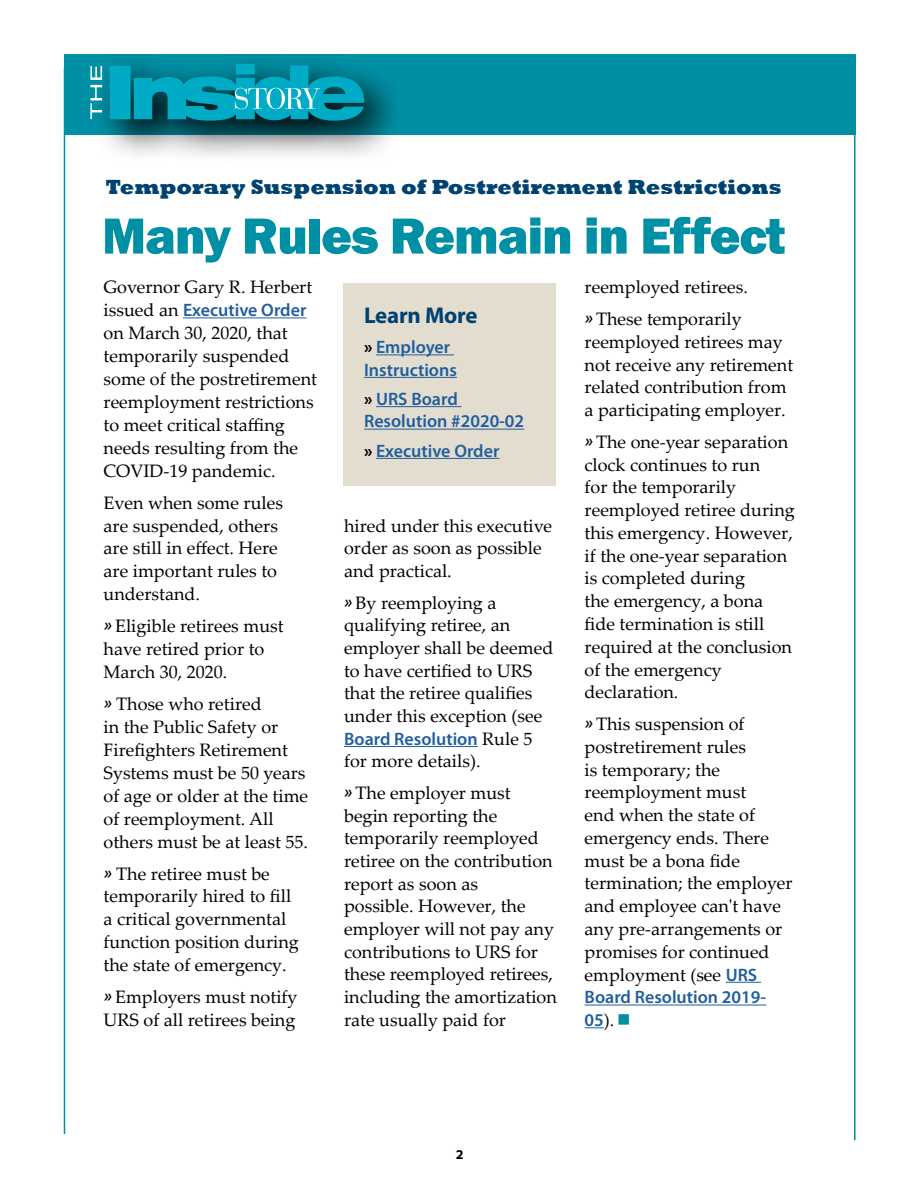
<style>
.page{position:relative;width:918px;height:1188px;background:#fff}
.page>*{position:absolute;margin:0;border:0;box-sizing:border-box;transform-origin:0 0}
.t1{font:800 52.5px "Franklin Gothic";letter-spacing:-.02em;color:#0090a5}
.t2{font:700 22.8px "Myriad Pro";letter-spacing:-.01em;color:#004270}
.t3{font:800 21px "Rockwell";color:#004270}
.t4{font:18px/22.8px "Palatino Linotype";color:#000}
.t5{font:600 18px/22.5px "Myriad Pro";color:#215e9e}
.t6{font:700 semi-expanded 13.5px "Myriad Pro";color:#000}
.s1{font-family:"Palatino Linotype";font-weight:400;color:#000}
.s2{font-family:"Myriad Pro";font-weight:600;font-style:italic}
.s3{font-weight:700;color:#000}
.s4{font-family:"Myriad Pro";font-weight:600;color:#215e9e}
.s5{color:#0090a5}
</style>
<div class="page">
<hr style="left:64px;top:68px;width:1px;height:1066px;background:#0090a5">
<div style="left:64px;top:54px;width:792px;height:81px;background:#0090a5"></div>
<svg style="left:100px;top:61px;width:295px;height:96px"></svg>
<svg style="left:110px;top:64px;width:254px;height:57px;background:#0896ab"></svg>
<svg style="left:90px;top:66px;width:12px;height:53px"></svg>
<hr style="left:854px;top:74px;width:2px;height:1066px;background:#0090a5">
<hr style="left:183px;top:317px;width:123px;height:1px;background:#215e9e">
<hr style="left:344px;top:746px;width:134px;height:1px;background:#215e9e">
<hr style="left:726px;top:982px;width:35px;height:1px;background:#215e9e">
<hr style="left:585px;top:1005px;width:181px;height:1px;background:#215e9e">
<svg style="left:585px;top:1027px;width:19px;height:1px"></svg>
<div style="left:343px;top:284px;width:213px;height:202px;background:#e3ddd0"></div>
<hr style="left:376px;top:354px;width:78px;height:1px;background:#215e9e">
<hr style="left:364px;top:377px;width:93px;height:1px;background:#215e9e">
<hr style="left:376px;top:406px;width:86px;height:1px;background:#215e9e">
<hr style="left:364px;top:429px;width:160px;height:1px;background:#215e9e">
<hr style="left:376px;top:458px;width:123px;height:1px;background:#215e9e">
<p class="t3" style="left:105px;top:175px;width:678px">Temporary Suspension of Postretirement Restrictions</p>
<h1 class="t1" style="left:102px;top:202px;width:685px">Many Rules Remain in Effect</h1>
<p class="t4" style="left:104px;top:275px;width:210px">Governor Gary R. Herbert</p>
<p class="t5" style="left:104px;top:298px;width:204px"><span class="s1">issued an</span> Executive Order</p>
<p class="t4" style="left:104px;top:321px;width:215px">on March 30, 2020, that temporarily suspended some of the postretirement reemployment restrictions to meet critical staffing needs resulting from the<br>COVID-19 pandemic.</p>
<p class="t4" style="left:104px;top:490px;width:181px">Even when some rules are suspended, others are still in effect. Here are important rules to understand.</p>
<p class="t4" style="left:104px;top:614px;width:182px"><span class="s2">»</span> Eligible retirees must have retired prior to<br>March 30, 2020.</p>
<p class="t4" style="left:104px;top:692px;width:206px"><span class="s2">»</span> Those who retired<br>in the Public Safety or<br>Firefighters Retirement<br>Systems must be 50 years of age or older at the time of reemployment. All others must be at least 55.</p>
<p class="t4" style="left:104px;top:861px;width:197px"><span class="s2">»</span> The retiree must be temporarily hired to fill a critical governmental function position during the state of emergency.</p>
<p class="t4" style="left:104px;top:985px;width:196px"><span class="s2">»</span> Employers must notify<br>URS of all retirees being</p>
<p class="t2" style="left:364px;top:301px;width:115px">Learn More</p>
<p class="t5" style="left:364px;top:335px;width:94px"><span class="s3">»</span> Employer<br>Instructions</p>
<p class="t5" style="left:364px;top:387px;width:162px"><span class="s3">»</span> URS Board<br>Resolution #2020-02</p>
<p class="t5" style="left:364px;top:439px;width:137px"><span class="s3">»</span> Executive Order</p>
<p class="t4" style="left:344px;top:513px;width:210px">hired under this executive order as soon as possible and practical.</p>
<p class="t4" style="left:344px;top:590px;width:211px"><span class="s2">»</span> By reemploying a qualifying retiree, an employer shall be deemed to have certified to URS that the retiree qualifies under this exception (see</p>
<p class="t5" style="left:344px;top:727px;width:190px">Board Resolution <span class="s1">Rule 5</span></p>
<p class="t4" style="left:344px;top:745px;width:168px;line-height:31.7px">for more details).<br><span class="s2">»</span> The employer must</p>
<p class="t4" style="left:344px;top:804px;width:214px">begin reporting the temporarily reemployed retiree on the contribution report as soon as<br>possible. However, the employer will not pay any contributions to URS for these reemployed retirees, including the amortization rate usually paid for</p>
<p class="t4" style="left:585px;top:270px;width:165px;line-height:31.8px">reemployed retirees. <span class="s2">»</span> These temporarily</p>
<p class="t4" style="left:585px;top:330px;width:210px">reemployed retirees may not receive any retirement related contribution from a participating employer.</p>
<p class="t4" style="left:585px;top:430px;width:212px"><span class="s2">»</span> The one-year separation clock continues to run<br>for the temporarily reemployed retiree during this emergency. However, if the one-year separation is completed during<br>the emergency, a bona fide termination is still required at the conclusion of the emergency declaration.</p>
<p class="t4" style="left:585px;top:712px;width:209px"><span class="s2">»</span> This suspension of postretirement rules<br>is temporary; the reemployment must<br>end when the state of emergency ends. There must be a bona fide termination; the employer and employee can't have any pre-arrangements or promises for continued employment (see <span class="s4">URS</span></p>
<p class="t5" style="left:585px;top:985px;width:183px">Board Resolution 2019-<br>05<span class="s1">).</span> <span class="s5">■</span></p>
<p class="t6" style="left:456px;top:1147px;width:9px">2</p>
</div>
